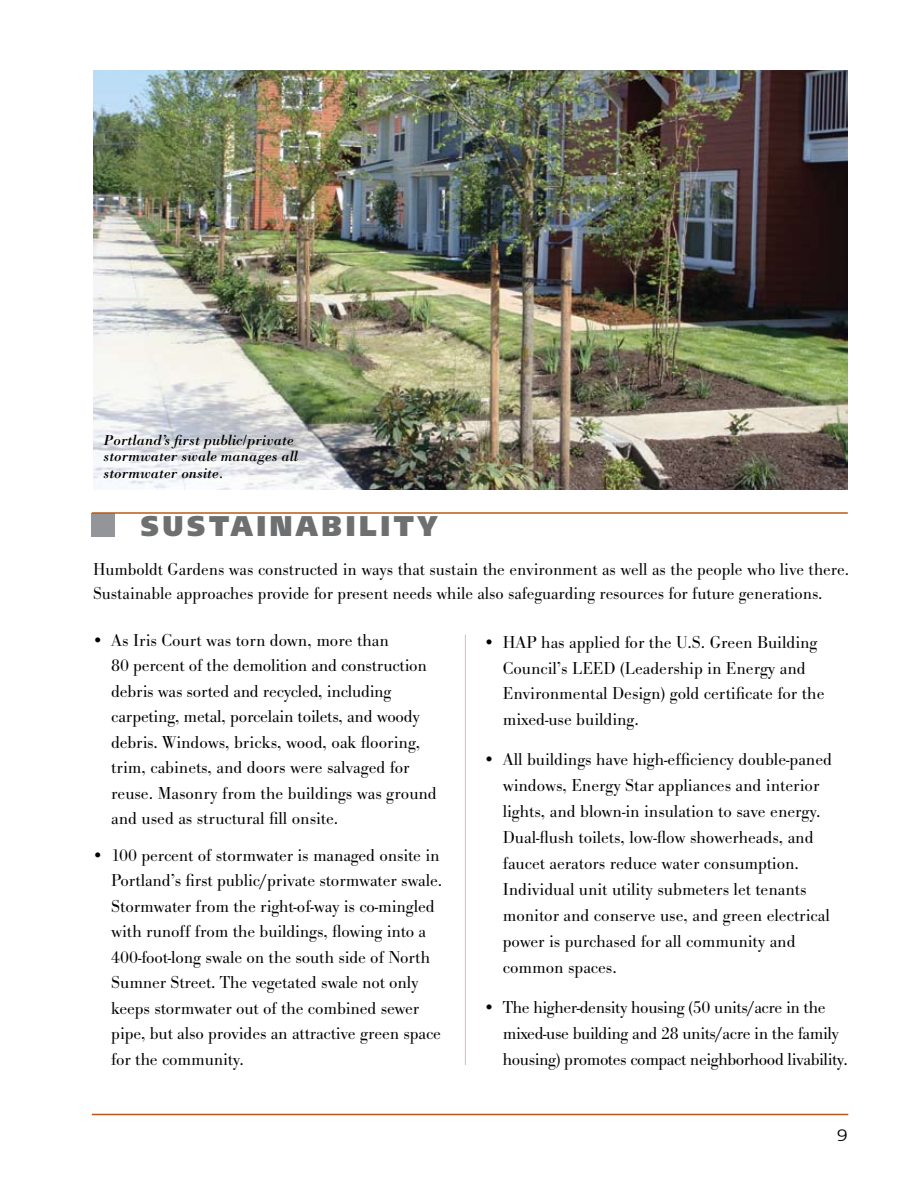
<style>
.page{position:relative;width:918px;height:1188px;background:#fff}
.page>*{position:absolute;margin:0;border:0;box-sizing:border-box;transform-origin:0 0}
.t1{font:900 28.5px "Frutiger LT Std";letter-spacing:.135em;color:#6d6f71;scale:.93 1}
.t2{font:300 18px/25.5px "Bodoni Antiqua T";color:#000}
.t3{font:300 18px/26px "Bodoni Antiqua T";letter-spacing:-.02em;color:#000}
.t4{font:300 16.5px "Frutiger LT Std";color:#000;scale:1.2 1}
.t5{font:italic 15px/16.5px "Bodoni";color:#000}
</style>
<div class="page">
<hr style="left:92px;top:1114px;width:756px;height:1px;background:#b95915">
<hr style="left:465px;top:634px;width:1px;height:431px;background:#e3bda1">
<div style="left:92px;top:513px;width:23px;height:23px;background:#939598"></div>
<hr style="left:92px;top:512px;width:756px;height:2px;background:#b95915">
<img style="left:93px;top:70px;width:755px;height:419px">
<p class="t5" style="left:104px;top:431px;width:196px">Portland’s first public/private stormwater swale manages all stormwater onsite.</p>
<h1 class="t1" style="left:141px;top:508px;width:321px">SUSTAINABILITY</h1>
<p class="t2" style="left:93px;top:557px;width:758px;line-height:24px">Humboldt Gardens was constructed in ways that sustain the environment as well as the people who live there.<br>Sustainable approaches provide for present needs while also safeguarding resources for future generations.</p>
<p class="t2" style="left:111px;top:627px;width:327px;text-indent:-19px">• As Iris Court was torn down, more than<br>80 percent of the demolition and construction debris was sorted and recycled, including carpeting, metal, porcelain toilets, and woody debris. Windows, bricks, wood, oak flooring, trim, cabinets, and doors were salvaged for reuse. Masonry from the buildings was ground and used as structural fill onsite.</p>
<p class="t2" style="left:111px;top:842px;width:333px;text-indent:-19px">• 100 percent of stormwater is managed onsite in Portland’s first public/private stormwater swale.<br>Stormwater from the right-of-way is co-mingled with runoff from the buildings, flowing into a 400-foot-long swale on the south side of North Sumner Street. The vegetated swale not only keeps stormwater out of the combined sewer pipe, but also provides an attractive green space for the community.</p>
<p class="t2" style="left:503px;top:629px;width:323px;line-height:26px;text-indent:-19px">• HAP has applied for the U.S. Green Building Council’s LEED (Leadership in Energy and Environmental Design) gold certificate for the mixed-use building.</p>
<p class="t2" style="left:503px;top:747px;width:331px;line-height:26px;text-indent:-19px">• All buildings have high-efficiency double-paned windows, Energy Star appliances and interior lights, and blown-in insulation to save energy.<br>Dual-flush toilets, low-flow showerheads, and faucet aerators reduce water consumption.<br>Individual unit utility submeters let tenants monitor and conserve use, and green electrical power is purchased for all community and common spaces.</p>
<p class="t3" style="left:503px;top:994px;width:347px;text-indent:-19px">• The higher-density housing (50 units/acre in the mixed-use building and 28 units/acre in the family housing) promotes compact neighborhood livability.</p>
<p class="t4" style="left:837px;top:1126px;width:11px">9</p>
</div>
